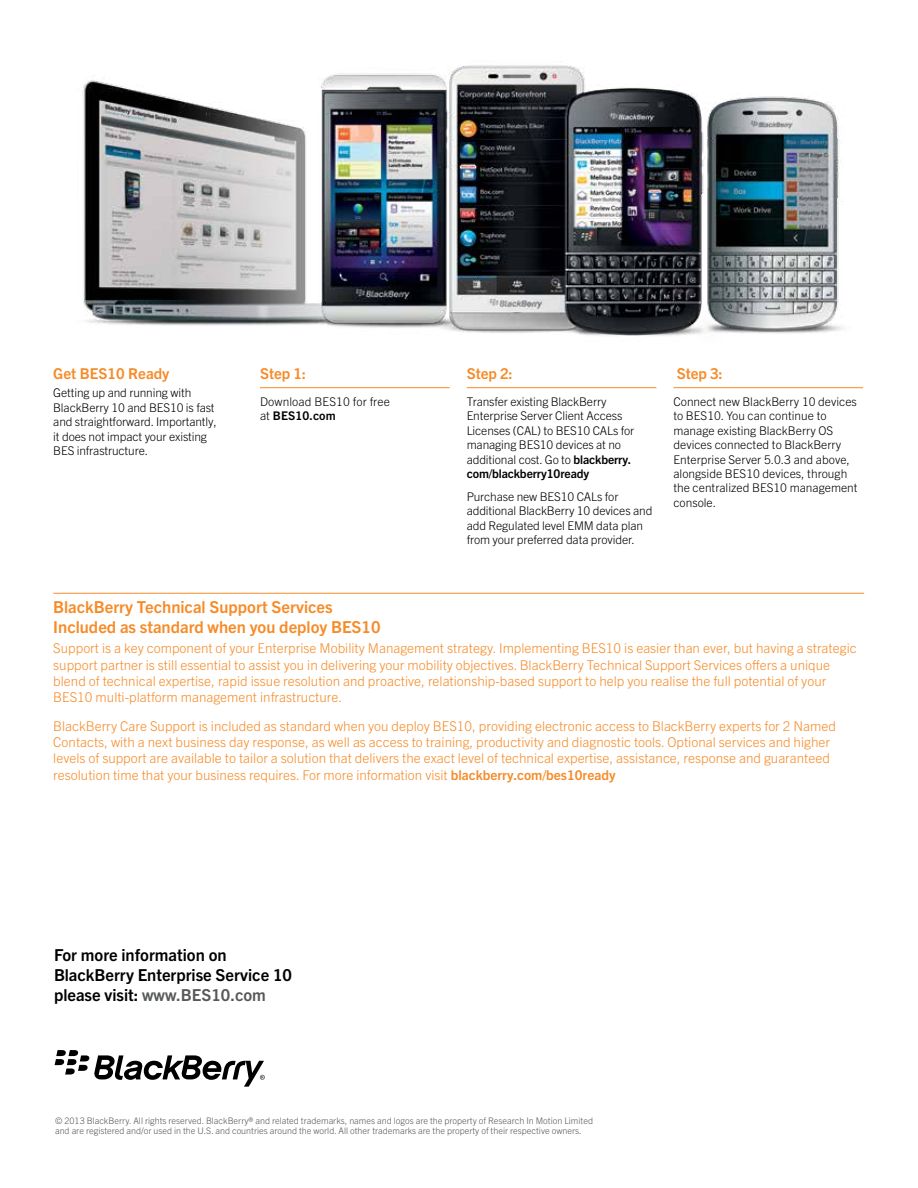
<style>
.page{position:relative;width:918px;height:1188px;background:#fff}
.page>*{position:absolute;margin:0;border:0;box-sizing:border-box;transform-origin:0 0}
.t1{font:700 16.5px/19.8px "Trade Gothic Next LT Pro";color:#000}
.t2{font:700 16.5px/19.8px "Trade Gothic Next LT Pro";color:#f68b28}
.t3{font:700 15px "Trade Gothic Next LT Pro";color:#f68b28}
.t4{font:300 13.5px/16.2px "Trade Gothic Next LT Pro";color:#f68b28}
.t5{font:300 12px/14.4px "Trade Gothic Next LT Pro";letter-spacing:-.01em;color:#000}
.t6{font:300 12px/14.4px "Trade Gothic Next LT Pro";letter-spacing:.01em;color:#000}
.t7{font:300 9px/10.8px "Trade Gothic Next LT Pro";color:#56585a}
.s1{font-weight:700}
.s2{color:#56585a}
</style>
<div class="page">
<img style="left:82px;top:65px;width:782px;height:324px">
<hr style="left:260px;top:387px;width:190px;height:1px;background:#f68b28">
<hr style="left:467px;top:387px;width:189px;height:1px;background:#f68b28">
<hr style="left:673px;top:387px;width:190px;height:1px;background:#f68b28">
<hr style="left:53px;top:593px;width:811px;height:1px;background:#f68b28">
<svg style="left:55px;top:1050px;width:210px;height:37px"></svg>
<p class="t3" style="left:53px;top:363px;width:118px">Get BES10 Ready</p>
<p class="t5" style="left:53px;top:385px;width:165px">Getting up and running with<br>BlackBerry 10 and BES10 is fast and straightforward. Importantly, it does not impact your existing<br>BES infrastructure.</p>
<p class="t3" style="left:260px;top:363px;width:48px">Step 1:</p>
<p class="t6" style="left:260px;top:394px;width:132px">Download BES10 for free at <span class="s1">BES10.com</span></p>
<p class="t3" style="left:467px;top:363px;width:48px">Step 2:</p>
<p class="t5" style="left:467px;top:394px;width:169px">Transfer existing BlackBerry<br>Enterprise Server Client Access<br>Licenses (CAL) to BES10 CALs for managing BES10 devices at no additional cost. Go to <span class="s1">blackberry. com/blackberry10ready</span></p>
<p class="t5" style="left:467px;top:489px;width:187px">Purchase new BES10 CALs for additional BlackBerry 10 devices and add Regulated level EMM data plan from your preferred data provider.</p>
<p class="t3" style="left:677px;top:363px;width:48px">Step 3:</p>
<p class="t5" style="left:673px;top:394px;width:186px">Connect new BlackBerry 10 devices to BES10. You can continue to manage existing BlackBerry OS devices connected to BlackBerry<br>Enterprise Server 5.0.3 and above, alongside BES10 devices, through the centralized BES10 management console.</p>
<p class="t2" style="left:53px;top:596px;width:329px">BlackBerry Technical Support Services<br>Included as standard when you deploy BES10</p>
<p class="t4" style="left:53px;top:639px;width:805px">Support is a key component of your Enterprise Mobility Management strategy. Implementing BES10 is easier than ever, but having a strategic support partner is still essential to assist you in delivering your mobility objectives. BlackBerry Technical Support Services offers a unique blend of technical expertise, rapid issue resolution and proactive, relationship-based support to help you realise the full potential of your BES10 multi-platform management infrastructure.</p>
<p class="t4" style="left:53px;top:717px;width:784px">BlackBerry Care Support is included as standard when you deploy BES10, providing electronic access to BlackBerry experts for 2 Named Contacts, with a next business day response, as well as access to training, productivity and diagnostic tools. Optional services and higher levels of support are available to tailor a solution that delivers the exact level of technical expertise, assistance, response and guaranteed resolution time that your business requires. For more information visit <span class="s1">blackberry.com/bes10ready</span></p>
<p class="t1" style="left:54px;top:944px;width:239px">For more information on<br>BlackBerry Enterprise Service 10 please visit: <span class="s2">www.BES10.com</span></p>
<p class="t7" style="left:55px;top:1114px;width:539px">© 2013 BlackBerry. All rights reserved. BlackBerry® and related trademarks, names and logos are the property of Research In Motion Limited and are registered and/or used in the U.S. and countries around the world. All other trademarks are the property of their respective owners.</p>
</div>
